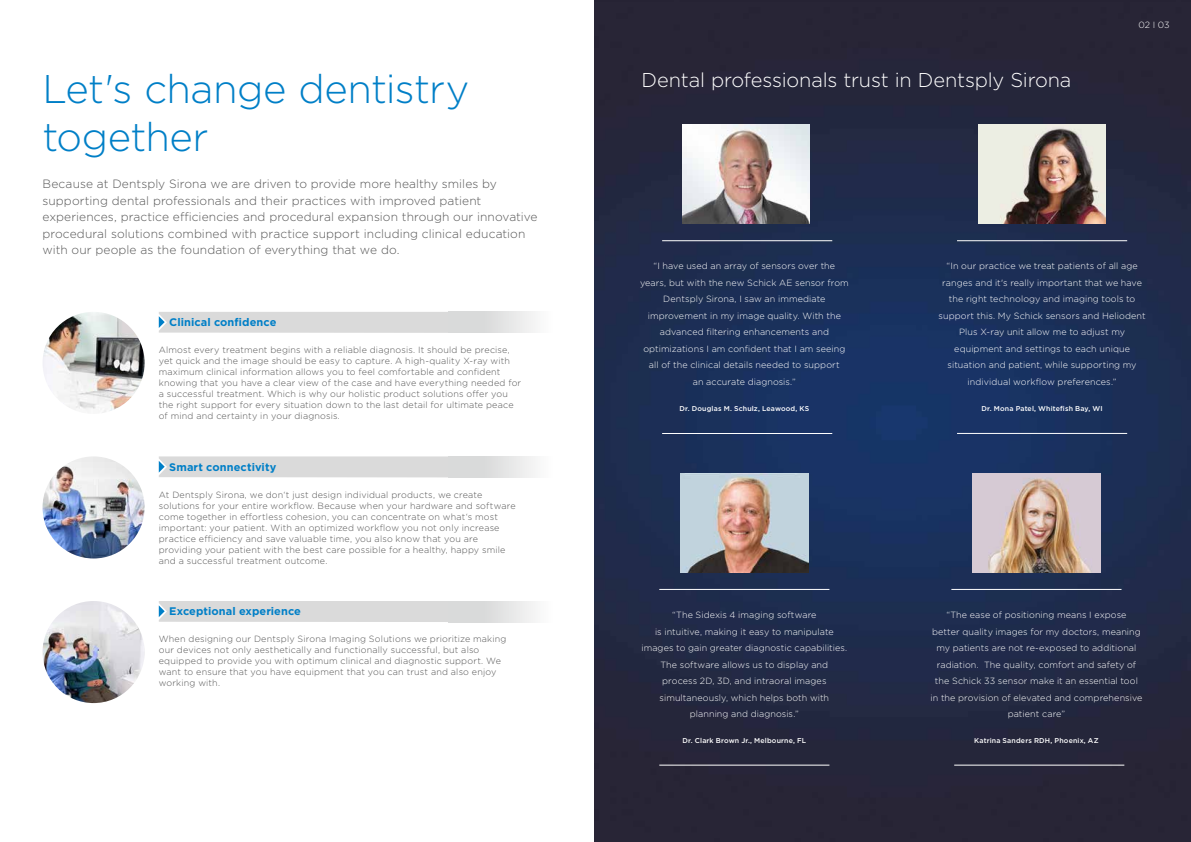
<style>
.page{position:relative;width:1191px;height:842px;background:#fff}
.page>*{position:absolute;margin:0;border:0;box-sizing:border-box;transform-origin:0 0}
.t1{font:300 40px/48px "Gotham";letter-spacing:-.015em;color:#007fc7}
.t2{font:300 20px "Gotham";letter-spacing:-.01em;color:#fff}
.t3{font:300 12px/16.5px "Gotham";letter-spacing:.005em;color:#565656}
.t4{font:700 11px "Gotham";letter-spacing:.01em;color:#007fc7}
.t5{font:300 9px/11px "Gotham";letter-spacing:.02em;color:#565656}
.t6{font:300 9px/16.5px "Gotham";letter-spacing:.01em;color:#fff;text-align:center}
.t7{font:500 7px "Gotham";letter-spacing:.025em;color:#fff}
</style>
<div class="page">
<img style="left:594px;top:0;width:597px;height:842px">
<img style="left:43px;top:456px;width:102px;height:102px;border-radius:51px">
<hr style="left:659px;top:589px;width:170px;height:1px;background:#fff">
<hr style="left:659px;top:765px;width:170px;height:1px;background:#fff">
<hr style="left:957px;top:240px;width:170px;height:1px;background:#fff">
<hr style="left:957px;top:433px;width:170px;height:1px;background:#fff">
<img style="left:978px;top:125px;width:127px;height:99px">
<img style="left:680px;top:474px;width:128px;height:99px">
<hr style="left:662px;top:433px;width:170px;height:1px;background:#fff">
<hr style="left:662px;top:240px;width:170px;height:1px;background:#fff">
<img style="left:682px;top:125px;width:128px;height:99px">
<div style="left:159px;top:312px;width:290px;height:21px;background:#dadada"></div>
<div style="left:159px;top:456px;width:290px;height:21px;background:#dadada"></div>
<div style="left:159px;top:601px;width:290px;height:21px;background:#dadada"></div>
<div style="left:449px;top:312px;width:104px;height:21px;background:linear-gradient(to right,#d0d2d2,#fafafa)"></div>
<div style="left:449px;top:456px;width:104px;height:21px;background:linear-gradient(to right,#d0d2d2,#fafafa)"></div>
<div style="left:449px;top:601px;width:104px;height:21px;background:linear-gradient(to right,#d0d2d2,#fafafa)"></div>
<img style="left:43px;top:312px;width:102px;height:102px;border-radius:51px">
<img style="left:43px;top:601px;width:102px;height:102px;border-radius:51px">
<hr style="left:951px;top:589px;width:170px;height:1px;background:#fff">
<hr style="left:954px;top:765px;width:170px;height:1px;background:#fff">
<img style="left:972px;top:473px;width:128px;height:100px">
<h1 class="t1" style="left:43px;top:64px;width:428px">Let's change dentistry together</h1>
<p class="t3" style="left:43px;top:175px;width:496px">Because at Dentsply Sirona we are driven to provide more healthy smiles by supporting dental professionals and their practices with improved patient experiences, practice efficiencies and procedural expansion through our innovative procedural solutions combined with practice support including clinical education with our people as the foundation of everything that we do.</p>
<p class="t4" style="left:169px;top:315px;width:109px">Clinical confidence</p>
<p class="t5" style="left:159px;top:344px;width:364px">Almost every treatment begins with a reliable diagnosis. It should be precise, yet quick and the image should be easy to capture. A high-quality X-ray with maximum clinical information allows you to feel comfortable and confident knowing that you have a clear view of the case and have everything needed for a successful treatment. Which is why our holistic product solutions offer you the right support for every situation down to the last detail for ultimate peace of mind and certainty in your diagnosis.</p>
<p class="t4" style="left:169px;top:460px;width:109px">Smart connectivity</p>
<p class="t5" style="left:159px;top:489px;width:358px">At Dentsply Sirona, we don‘t just design individual products, we create solutions for your entire workflow. Because when your hardware and software come together in effortless cohesion, you can concentrate on what‘s most important: your patient. With an optimized workflow you not only increase practice efficiency and save valuable time, you also know that you are providing your patient with the best care possible for a healthy, happy smile and a successful treatment outcome.</p>
<h2 class="t2" style="left:641px;top:67px;width:431px">Dental professionals trust in Dentsply Sirona</h2>
<p class="t6" style="left:1138px;top:17px;width:33px">02 I 03</p>
<p class="t6" style="left:640px;top:258px;width:210px">“I have used an array of sensors over the years, but with the new Schick AE sensor from Dentsply Sirona, I saw an immediate improvement in my image quality. With the advanced filtering enhancements and optimizations I am confident that I am seeing all of the clinical details needed to support<br>an accurate diagnosis.”</p>
<p class="t7" style="left:679px;top:404px;width:131px">Dr. Douglas M. Schulz, Leawood, KS</p>
<p class="t6" style="left:938px;top:258px;width:208px">“In our practice we treat patients of all age ranges and it's really important that we have the right technology and imaging tools to support this. My Schick sensors and Heliodent Plus X-ray unit allow me to adjust my equipment and settings to each unique situation and patient, while supporting my individual workflow preferences.”</p>
<p class="t7" style="left:981px;top:404px;width:123px">Dr. Mona Patel, Whitefish Bay, WI</p>
<p class="t4" style="left:169px;top:604px;width:133px">Exceptional experience</p>
<p class="t6" style="left:930px;top:606px;width:213px">“The ease of positioning means I expose<br>better quality images for my doctors, meaning my patients are not re-exposed to additional radiation. The quality, comfort and safety of the Schick 33 sensor make it an essential tool in the provision of elevated and comprehensive patient care”</p>
<p class="t7" style="left:974px;top:736px;width:126px">Katrina Sanders RDH, Phoenix, AZ</p>
<p class="t6" style="left:641px;top:606px;width:207px">“The Sidexis 4 imaging software<br>is intuitive, making it easy to manipulate images to gain greater diagnostic capabilities.<br>The software allows us to display and<br>process 2D, 3D, and intraoral images simultaneously, which helps both with planning and diagnosis.”</p>
<p class="t7" style="left:682px;top:736px;width:125px">Dr. Clark Brown Jr., Melbourne, FL</p>
<p class="t5" style="left:159px;top:633px;width:349px">When designing our Dentsply Sirona Imaging Solutions we prioritize making our devices not only aesthetically and functionally successful, but also equipped to provide you with optimum clinical and diagnostic support. We want to ensure that you have equipment that you can trust and also enjoy working with.</p>
</div>
